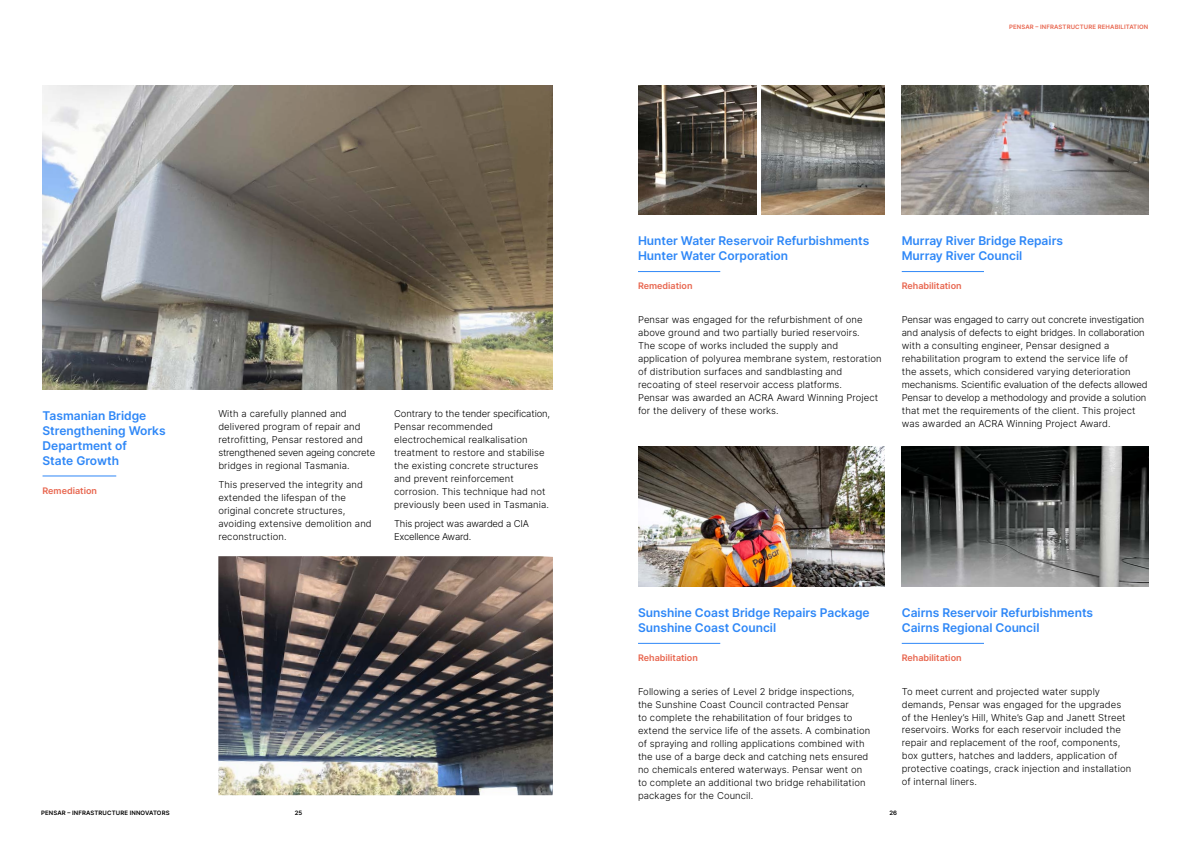
<style>
.page{position:relative;width:1191px;height:842px;background:#fff}
.page>*{position:absolute;margin:0;border:0;box-sizing:border-box;transform-origin:0 0}
.t1{font:600 12px/15px "Inter";color:#2e87f7}
.t2{font:300 9.5px/13px "Inter";letter-spacing:.01em;color:#000}
.t3{font:300 9.5px/13px "Inter";letter-spacing:-.01em;color:#000}
.t4{font:300 9.5px/13px "Inter";letter-spacing:-.02em;color:#000}
.t5{font:600 9px "Inter";color:#e8664f}
.t6{font:600 6px "Inter";letter-spacing:.02em;color:#e8664f}
.t7{font:600 6px "Inter";letter-spacing:.02em;color:#000}
</style>
<div class="page">
<img style="left:218px;top:556px;width:335px;height:239px">
<img style="left:43px;top:86px;width:510px;height:304px">
<hr style="left:43px;top:476px;width:73px;height:1px;background:#2e87f7">
<hr style="left:638px;top:271px;width:82px;height:1px;background:#2e87f7">
<hr style="left:901px;top:271px;width:83px;height:1px;background:#2e87f7">
<hr style="left:638px;top:643px;width:82px;height:1px;background:#2e87f7">
<hr style="left:901px;top:643px;width:83px;height:1px;background:#2e87f7">
<img style="left:638px;top:86px;width:118px;height:128px">
<img style="left:761px;top:86px;width:123px;height:128px">
<img style="left:638px;top:447px;width:246px;height:140px">
<img style="left:901px;top:86px;width:247px;height:128px">
<img style="left:901px;top:447px;width:247px;height:140px">
<p class="t1" style="left:43px;top:407px;width:125px">Tasmanian Bridge<br>Strengthening Works<br>Department of<br>State Growth</p>
<p class="t5" style="left:43px;top:484px;width:56px">Remediation</p>
<p class="t2" style="left:218px;top:407px;width:158px">With a carefully planned and delivered program of repair and retrofitting, Pensar restored and strengthened seven ageing concrete bridges in regional Tasmania.</p>
<p class="t2" style="left:218px;top:478px;width:155px">This preserved the integrity and extended the lifespan of the original concrete structures, avoiding extensive demolition and reconstruction.</p>
<p class="t2" style="left:394px;top:407px;width:157px">Contrary to the tender specification,<br>Pensar recommended electrochemical realkalisation treatment to restore and stabilise the existing concrete structures and prevent reinforcement corrosion. This technique had not previously been used in Tasmania.</p>
<p class="t4" style="left:394px;top:517px;width:136px">This project was awarded a CIA<br>Excellence Award.</p>
<p class="t6" style="left:1009px;top:23px;width:141px">PENSAR – INFRASTRUCTURE REHABILITATION</p>
<p class="t1" style="left:638px;top:233px;width:233px">Hunter Water Reservoir Refurbishments<br>Hunter Water Corporation</p>
<p class="t5" style="left:638px;top:279px;width:56px">Remediation</p>
<p class="t2" style="left:638px;top:313px;width:245px">Pensar was engaged for the refurbishment of one above ground and two partially buried reservoirs.<br>The scope of works included the supply and application of polyurea membrane system, restoration of distribution surfaces and sandblasting and recoating of steel reservoir access platforms.<br>Pensar was awarded an ACRA Award Winning Project for the delivery of these works.</p>
<p class="t1" style="left:901px;top:233px;width:163px">Murray River Bridge Repairs<br>Murray River Council</p>
<p class="t5" style="left:901px;top:279px;width:61px">Rehabilitation</p>
<p class="t3" style="left:901px;top:313px;width:247px">Pensar was engaged to carry out concrete investigation and analysis of defects to eight bridges. In collaboration with a consulting engineer, Pensar designed a rehabilitation program to extend the service life of<br>the assets, which considered varying deterioration mechanisms. Scientific evaluation of the defects allowed Pensar to develop a methodology and provide a solution that met the requirements of the client. This project was awarded an ACRA Winning Project Award.</p>
<p class="t1" style="left:638px;top:605px;width:233px">Sunshine Coast Bridge Repairs Package<br>Sunshine Coast Council</p>
<p class="t5" style="left:638px;top:651px;width:61px">Rehabilitation</p>
<p class="t1" style="left:901px;top:605px;width:193px">Cairns Reservoir Refurbishments<br>Cairns Regional Council</p>
<p class="t5" style="left:901px;top:651px;width:61px">Rehabilitation</p>
<p class="t2" style="left:638px;top:684px;width:234px">Following a series of Level 2 bridge inspections, the Sunshine Coast Council contracted Pensar<br>to complete the rehabilitation of four bridges to extend the service life of the assets. A combination of spraying and rolling applications combined with the use of a barge deck and catching nets ensured no chemicals entered waterways. Pensar went on to complete an additional two bridge rehabilitation packages for the Council.</p>
<p class="t2" style="left:901px;top:684px;width:231px">To meet current and projected water supply demands, Pensar was engaged for the upgrades of the Henley’s Hill, White’s Gap and Janett Street reservoirs. Works for each reservoir included the repair and replacement of the roof, components, box gutters, hatches and ladders, application of protective coatings, crack injection and installation of internal liners.</p>
<p class="t7" style="left:41px;top:808px;width:130px">PENSAR – INFRASTRUCTURE INNOVATORS</p>
<p class="t7" style="left:295px;top:808px;width:9px">25</p>
<p class="t7" style="left:889px;top:808px;width:9px">26</p>
</div>
